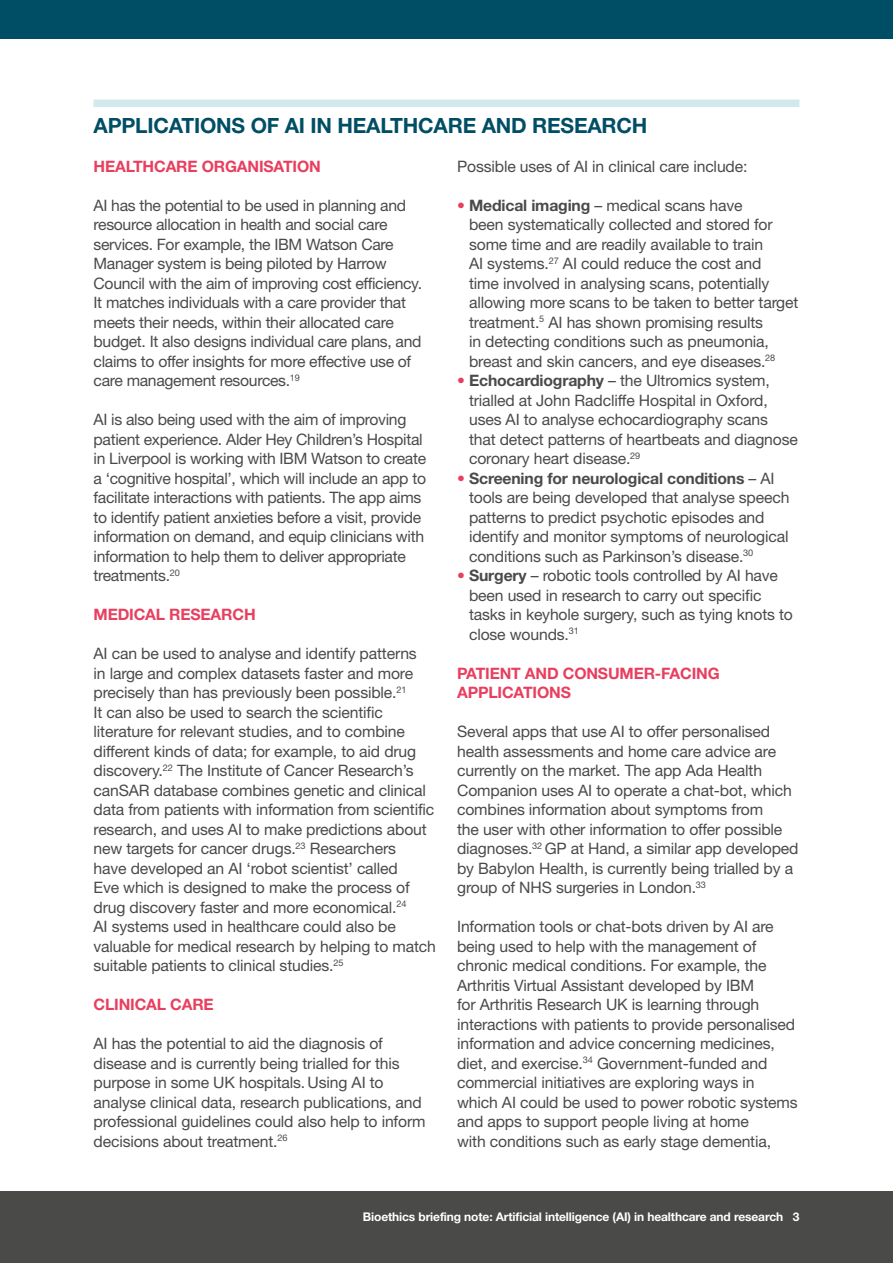
<style>
.page{position:relative;width:893px;height:1263px;background:#fff}
.page>*{position:absolute;margin:0;border:0;box-sizing:border-box;transform-origin:0 0}
.t1{font:700 21px "Helvetica Neue LT Pro";letter-spacing:-.01em;color:#004e65}
.t2{font:15.75px/19.5px "Helvetica Neue LT Pro";letter-spacing:-.01em;color:#4a4a49}
.t3{font:700 15.75px/19.5px "Helvetica Neue LT Pro";letter-spacing:-.01em;color:#e83f5e}
.t4{font:700 12px "Helvetica Neue LT Pro";letter-spacing:-.01em;color:#fff}
.s1{color:#e83f5e}
.s2{font-weight:700}
</style>
<div class="page">
<div style="left:94px;top:100px;width:705px;height:7px;background:#d2e8eb"></div>
<div style="left:0;top:1191px;width:893px;height:72px;background:#4a4a49"></div>
<div style="left:0;top:0;width:893px;height:38px;background:#004e65"></div>
<h1 class="t1" style="left:94px;top:112px;width:555px">APPLICATIONS OF AI IN HEALTHCARE AND RESEARCH</h1>
<p class="t3" style="left:94px;top:156px;width:229px">HEALTHCARE ORGANISATION</p>
<p class="t2" style="left:94px;top:195px;width:330px">AI has the potential to be used in planning and resource allocation in health and social care services. For example, the IBM Watson Care Manager system is being piloted by Harrow Council with the aim of improving cost efficiency.<br>It matches individuals with a care provider that meets their needs, within their allocated care budget. It also designs individual care plans, and claims to offer insights for more effective use of care management resources.<sup>19</sup></p>
<p class="t2" style="left:94px;top:409px;width:334px">AI is also being used with the aim of improving patient experience. Alder Hey Children’s Hospital in Liverpool is working with IBM Watson to create a ‘cognitive hospital’, which will include an app to facilitate interactions with patients. The app aims to identify patient anxieties before a visit, provide information on demand, and equip clinicians with information to help them to deliver appropriate treatments.<sup>20</sup></p>
<p class="t3" style="left:94px;top:604px;width:164px">MEDICAL RESEARCH</p>
<p class="t2" style="left:94px;top:643px;width:344px">AI can be used to analyse and identify patterns<br>in large and complex datasets faster and more precisely than has previously been possible.<sup>21<br></sup>It can also be used to search the scientific literature for relevant studies, and to combine different kinds of data; for example, to aid drug discovery.<sup>22</sup> The Institute of Cancer Research’s canSAR database combines genetic and clinical data from patients with information from scientific research, and uses AI to make predictions about new targets for cancer drugs.<sup>23</sup> Researchers<br>have developed an AI ‘robot scientist’ called<br>Eve which is designed to make the process of drug discovery faster and more economical.<sup>24<br></sup>AI systems used in healthcare could also be valuable for medical research by helping to match suitable patients to clinical studies.<sup>25</sup></p>
<p class="t3" style="left:94px;top:994px;width:122px">CLINICAL CARE</p>
<p class="t2" style="left:94px;top:1033px;width:333px">AI has the potential to aid the diagnosis of disease and is currently being trialled for this purpose in some UK hospitals. Using AI to analyse clinical data, research publications, and professional guidelines could also help to inform decisions about treatment.<sup>26</sup></p>
<p class="t2" style="left:457px;top:156px;width:292px">Possible uses of AI in clinical care include:</p>
<p class="t2" style="left:469px;top:195px;width:331px;text-indent:-12px"><span class="s1">•</span> <span class="s2">Medical imaging</span> – medical scans have<br>been systematically collected and stored for some time and are readily available to train<br>AI systems.<sup>27</sup> AI could reduce the cost and<br>time involved in analysing scans, potentially allowing more scans to be taken to better target treatment.<sup>5</sup> AI has shown promising results<br>in detecting conditions such as pneumonia, breast and skin cancers, and eye diseases.<sup>28</sup></p>
<p class="t2" style="left:469px;top:370px;width:330px;text-indent:-12px"><span class="s1">•</span> <span class="s2">Echocardiography</span> – the Ultromics system, trialled at John Radcliffe Hospital in Oxford, uses AI to analyse echocardiography scans that detect patterns of heartbeats and diagnose coronary heart disease.<sup>29</sup></p>
<p class="t2" style="left:469px;top:468px;width:322px;text-indent:-12px"><span class="s1">•</span> <span class="s2">Screening for neurological conditions</span> – AI tools are being developed that analyse speech patterns to predict psychotic episodes and identify and monitor symptoms of neurological conditions such as Parkinson’s disease.<sup>30</sup></p>
<p class="t2" style="left:469px;top:565px;width:325px;text-indent:-12px"><span class="s1">•</span> <span class="s2">Surgery</span> – robotic tools controlled by AI have been used in research to carry out specific tasks in keyhole surgery, such as tying knots to close wounds.<sup>31</sup></p>
<p class="t3" style="left:457px;top:663px;width:264px">PATIENT AND CONSUMER-FACING<br>APPLICATIONS</p>
<p class="t2" style="left:457px;top:721px;width:343px">Several apps that use AI to offer personalised health assessments and home care advice are currently on the market. The app Ada Health Companion uses AI to operate a chat-bot, which combines information about symptoms from<br>the user with other information to offer possible diagnoses.<sup>32</sup> GP at Hand, a similar app developed by Babylon Health, is currently being trialled by a group of NHS surgeries in London.<sup>33</sup></p>
<p class="t2" style="left:457px;top:916px;width:342px">Information tools or chat-bots driven by AI are being used to help with the management of chronic medical conditions. For example, the Arthritis Virtual Assistant developed by IBM<br>for Arthritis Research UK is learning through interactions with patients to provide personalised information and advice concerning medicines, diet, and exercise.<sup>34</sup> Government-funded and commercial initiatives are exploring ways in which AI could be used to power robotic systems and apps to support people living at home<br>with conditions such as early stage dementia,</p>
<p class="t4" style="left:363px;top:1209px;width:438px">Bioethics briefing note: Artificial intelligence (AI) in healthcare and research 3</p>
</div>
